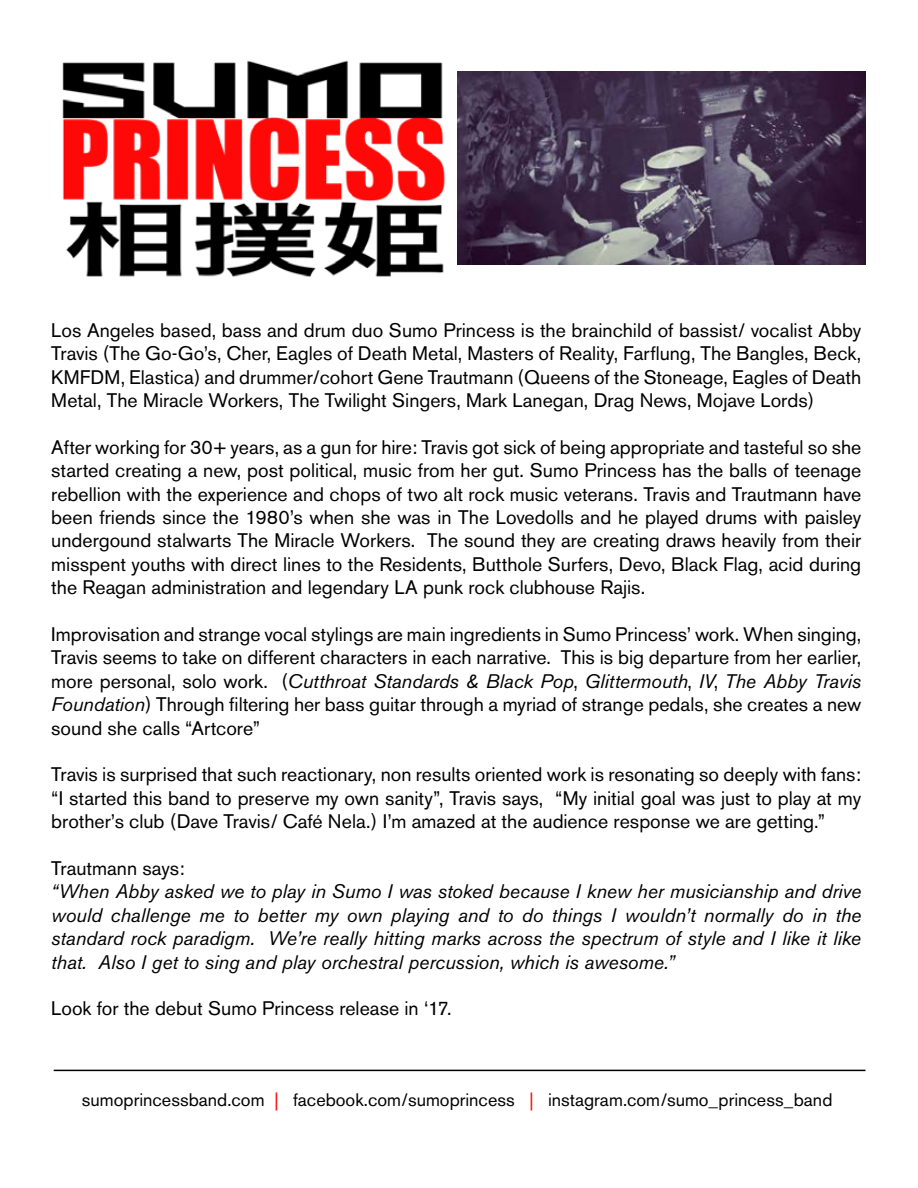
<style>
.page{position:relative;width:918px;height:1188px;background:#fff}
.page>*{position:absolute;margin:0;border:0;box-sizing:border-box;transform-origin:0 0}
.t1{font:19.5px/23.4px "Akzidenz Grotesk BE";color:#000;text-align:justify}
.t2{font:italic 19.5px/23.4px "Akzidenz Grotesk BE";letter-spacing:-.005em;color:#000;text-align:justify}
.t3{font:18px "Akzidenz Grotesk BE";color:#000}
.s1{font-style:italic}
.s2{color:#ff0808}
</style>
<div class="page">
<img style="left:458px;top:71px;width:408px;height:194px">
<img style="left:62px;top:60px;width:383px;height:217px">
<hr style="left:54px;top:1070px;width:812px;height:1px;background:#000">
<p class="t1" style="left:51px;top:318px;width:812px">Los Angeles based, bass and drum duo Sumo Princess is the brainchild of bassist/ vocalist Abby Travis (The Go-Go’s, Cher, Eagles of Death Metal, Masters of Reality, Farflung, The Bangles, Beck, KMFDM, Elastica) and drummer/cohort Gene Trautmann (Queens of the Stoneage, Eagles of Death Metal, The Miracle Workers, The Twilight Singers, Mark Lanegan, Drag News, Mojave Lords)</p>
<p class="t1" style="left:51px;top:435px;width:812px">After working for 30+ years, as a gun for hire: Travis got sick of being appropriate and tasteful so she started creating a new, post political, music from her gut. Sumo Princess has the balls of teenage rebellion with the experience and chops of two alt rock music veterans. Travis and Trautmann have been friends since the 1980’s when she was in The Lovedolls and he played drums with paisley undergound stalwarts The Miracle Workers. The sound they are creating draws heavily from their misspent youths with direct lines to the Residents, Butthole Surfers, Devo, Black Flag, acid during the Reagan administration and legendary LA punk rock clubhouse Rajis.</p>
<p class="t1" style="left:51px;top:623px;width:812px">Improvisation and strange vocal stylings are main ingredients in Sumo Princess’ work. When singing, Travis seems to take on different characters in each narrative. This is big departure from her earlier, more personal, solo work. (<span class="s1">Cutthroat Standards &amp; Black Pop</span>, <span class="s1">Glittermouth</span>, <span class="s1">IV</span>, <span class="s1">The Abby Travis Foundation</span>) Through filtering her bass guitar through a myriad of strange pedals, she creates a new sound she calls “Artcore”</p>
<p class="t1" style="left:51px;top:763px;width:811px">Travis is surprised that such reactionary, non results oriented work is resonating so deeply with fans: “I started this band to preserve my own sanity”, Travis says, “My initial goal was just to play at my brother’s club (Dave Travis/ Café Nela.) I’m amazed at the audience response we are getting.”</p>
<p class="t1" style="left:51px;top:857px;width:135px">Trautmann says:</p>
<p class="t2" style="left:51px;top:880px;width:812px">“When Abby asked we to play in Sumo I was stoked because I knew her musicianship and drive would challenge me to better my own playing and to do things I wouldn’t normally do in the standard rock paradigm. We’re really hitting marks across the spectrum of style and I like it like that. Also I get to sing and play orchestral percussion, which is awesome.”</p>
<p class="t1" style="left:51px;top:997px;width:402px">Look for the debut Sumo Princess release in ‘17.</p>
<p class="t3" style="left:82px;top:1089px;width:752px">sumoprincessband.com <span class="s2">|</span> facebook.com/sumoprincess <span class="s2">|</span> instagram.com/sumo_princess_band</p>
</div>
